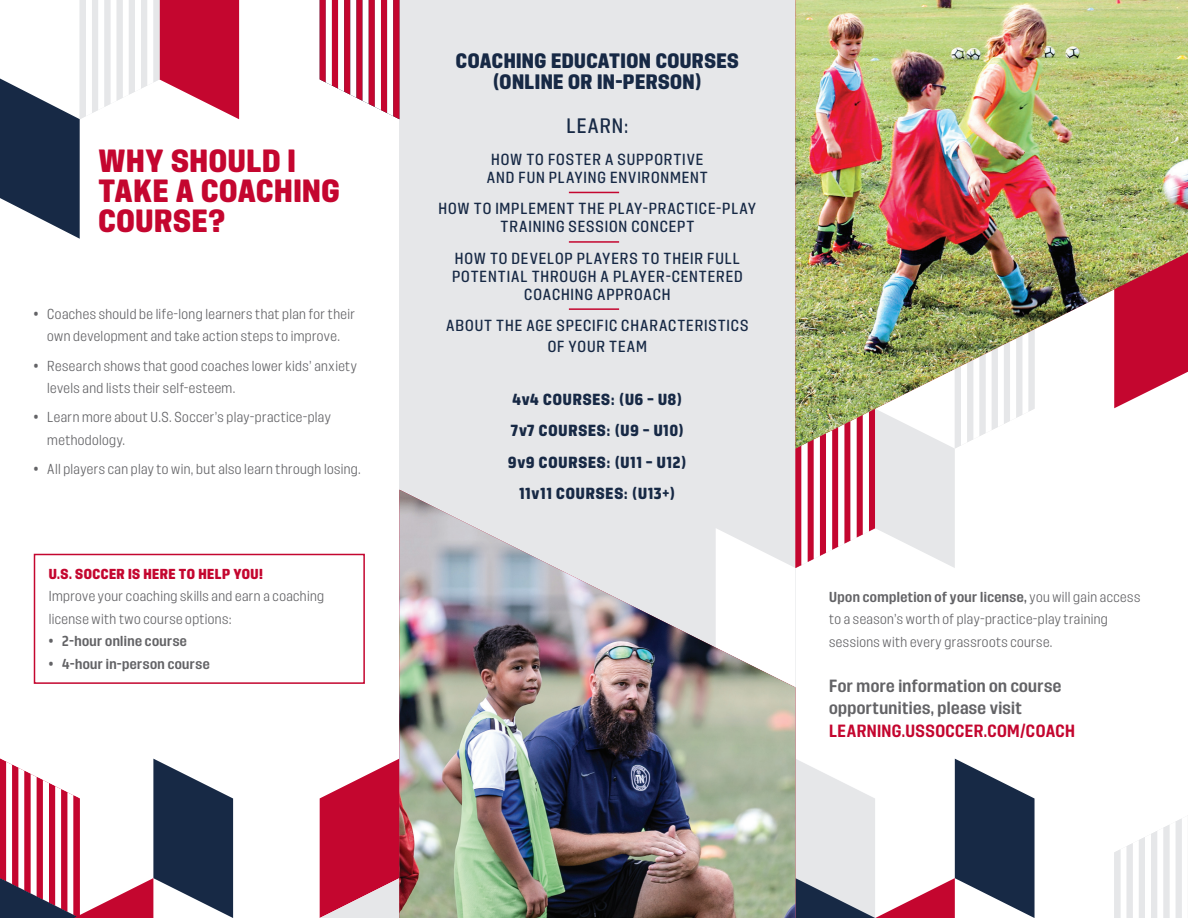
<style>
.page{position:relative;width:1188px;height:918px;background:#fff}
.page>*{position:absolute;margin:0;border:0;box-sizing:border-box;transform-origin:0 0}
.body{font:900 30px/30px "USSF90 Minutes Display";letter-spacing:.02em;color:#c4062f}
.body-2{font:900 19.5px/21px "USSF90 Minutes Display";letter-spacing:.02em;color:#172945;text-align:center}
.t1{font:500 19.5px "USSF90 Minutes Display";color:#172945}
.body-3{font:700 16.5px/22.5px "USSF90 Minutes Display";letter-spacing:.025em;color:#636366}
.t2{font:500 15px/18px "USSF90 Minutes Display";letter-spacing:.055em;color:#172945;text-align:center}
.t3{font:900 15px "USSF90 Minutes Display";letter-spacing:.055em;color:#172945}
.body-4{font:300 13.5px/22.5px "USSF90 Minutes Display";letter-spacing:.03em;color:#636366}
.t4{font:700 13.5px "USSF90 Minutes Display";letter-spacing:.03em;color:#636366}
.body-5{font:900 13.5px "USSF90 Minutes Display";letter-spacing:.035em;color:#c4062f}
.s1{font-weight:300}
.s2{font-weight:700}
.s3{color:#c4062f}
</style>
<div class="page">
<div style="left:399px;top:0;width:396px;height:918px;background:#e6e7e9"></div>
<div style="left:34px;top:554px;width:331px;height:130px;border:2px solid #c4062f"></div>
<svg style="left:320px;top:0;width:79px;height:119px"></svg>
<svg style="left:1114px;top:818px;width:68px;height:100px"></svg>
<svg style="left:0;top:0;width:239px;height:239px"></svg>
<svg style="left:0;top:759px;width:233px;height:159px"></svg>
<svg style="left:568px;top:308px;width:467px;height:610px"></svg>
<svg style="left:320px;top:759px;width:79px;height:159px;background:#cf4160"></svg>
<img style="left:399px;top:490px;width:396px;height:428px">
<img style="left:795px;top:0;width:393px;height:449px">
<hr style="left:569px;top:192px;width:50px;height:1px;background:#c4062f">
<hr style="left:569px;top:241px;width:50px;height:2px;background:#c4062f">
<hr style="left:569px;top:308px;width:50px;height:2px;background:#c4062f">
<p class="body" style="left:99px;top:145px;width:243px">WHY SHOULD I<br>TAKE A COACHING<br>COURSE?</p>
<p class="body-4" style="left:34px;top:302px;width:323px;text-align:center">• Coaches should be life-long learners that plan for their own development and take action steps to improve.</p>
<p class="body-4" style="left:47px;top:354px;width:311px;text-indent:-14px">• Research shows that good coaches lower kids’ anxiety levels and lists their self-esteem.</p>
<p class="body-4" style="left:47px;top:406px;width:285px;text-indent:-14px">• Learn more about U.S. Soccer’s play-practice-play methodology.</p>
<p class="body-4" style="left:34px;top:458px;width:329px">• All players can play to win, but also learn through losing.</p>
<p class="body-5" style="left:49px;top:566px;width:216px">U.S. SOCCER IS HERE TO HELP YOU!</p>
<p class="body-4" style="left:49px;top:585px;width:277px">Improve your coaching skills and earn a coaching license with two course options:</p>
<p class="t4" style="left:49px;top:633px;width:140px"><span class="s1">•</span> 2-hour online course</p>
<p class="t4" style="left:49px;top:656px;width:162px"><span class="s1">•</span> 4-hour in-person course</p>
<p class="body-2" style="left:456px;top:50px;width:284px">COACHING EDUCATION COURSES (ONLINE OR IN-PERSON)</p>
<p class="t1" style="left:566px;top:114px;width:63px">LEARN:</p>
<p class="t2" style="left:487px;top:150px;width:223px;text-align:left">HOW TO FOSTER A SUPPORTIVE<br>AND FUN PLAYING ENVIRONMENT</p>
<p class="t2" style="left:439px;top:199px;width:319px">HOW TO IMPLEMENT THE PLAY-PRACTICE-PLAY<br>TRAINING SESSION CONCEPT</p>
<p class="t2" style="left:452px;top:249px;width:292px">HOW TO DEVELOP PLAYERS TO THEIR FULL<br>POTENTIAL THROUGH A PLAYER-CENTERED<br>COACHING APPROACH</p>
<p class="t2" style="left:446px;top:315px;width:304px;line-height:21px">ABOUT THE AGE SPECIFIC CHARACTERISTICS<br>OF YOUR TEAM</p>
<p class="t3" style="left:513px;top:390px;width:171px">4v4 COURSES: (U6 – U8)</p>
<p class="t3" style="left:511px;top:422px;width:175px">7v7 COURSES: (U9 – U10)</p>
<p class="t3" style="left:508px;top:453px;width:180px">9v9 COURSES: (U11 – U12)</p>
<p class="t3" style="left:520px;top:485px;width:157px">11v11 COURSES: (U13+)</p>
<p class="body-4" style="left:829px;top:585px;width:313px"><span class="s2">Upon completion of your license,</span> you will gain access to a season’s worth of play-practice-play training sessions with every grassroots course.</p>
<p class="body-3" style="left:829px;top:674px;width:247px">For more information on course opportunities, please visit<br><span class="s3">LEARNING.USSOCCER.COM/COACH</span></p>
</div>
